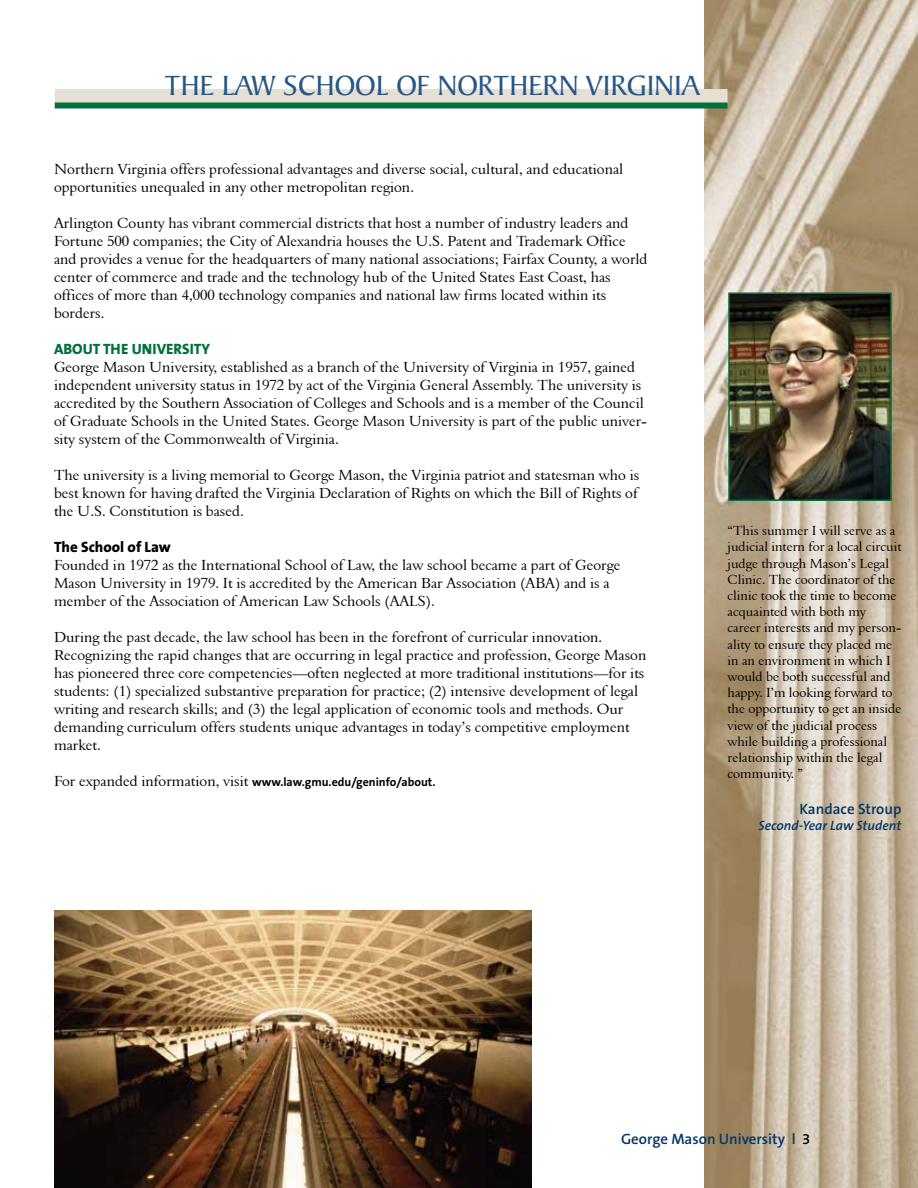
<style>
.page{position:relative;width:918px;height:1188px;background:#fff}
.page>*{position:absolute;margin:0;border:0;box-sizing:border-box;transform-origin:0 0}
.t1{font:30px "Baker Signet";color:#275785}
.t2{font:15px/18px "Aldine 401 BT Roman A";color:#000}
.t3{font:600 15px "The Sans B6";color:#003768}
.t4{font:800 15px "The Sans B8";color:#00703c}
.t5{font:800 15px "The Sans B8";color:#000}
.t6{font:13.5px/16.2px "Aldine 401 BT Roman A";color:#000}
.t7{font:italic 600 13.5px "The Sans B6";color:#003768}
.t8{font:700 12px "The Sans B7";color:#000}
.s1{font-family:"Aldine 401 BT Roman A";font-weight:400;font-size:15px}
.s2{color:#000}
</style>
<div class="page">
<img style="left:704px;top:0;width:214px;height:1188px">
<div style="left:55px;top:89px;width:672px;height:15px;background:#e6dfd4"></div>
<div style="left:55px;top:102px;width:672px;height:6px;background:#00703c"></div>
<img style="left:54px;top:910px;width:478px;height:278px">
<img style="left:731px;top:295px;width:158px;height:203px">
<div style="left:728px;top:292px;width:164px;height:209px;border:2px solid #00703c"></div>
<h1 class="t1" style="left:165px;top:69px;width:537px">THE LAW SCHOOL OF NORTHERN VIRGINIA</h1>
<p class="t2" style="left:54px;top:160px;width:571px">Northern Virginia offers professional advantages and diverse social, cultural, and educational opportunities unequaled in any other metropolitan region.</p>
<p class="t2" style="left:54px;top:214px;width:595px">Arlington County has vibrant commercial districts that host a number of industry leaders and Fortune 500 companies; the City of Alexandria houses the U.S. Patent and Trademark Office and provides a venue for the headquarters of many national associations; Fairfax County, a world center of commerce and trade and the technology hub of the United States East Coast, has offices of more than 4,000 technology companies and national law firms located within its borders.</p>
<p class="t4" style="left:54px;top:341px;width:158px">ABOUT THE UNIVERSITY</p>
<p class="t2" style="left:54px;top:358px;width:594px">George Mason University, established as a branch of the University of Virginia in 1957, gained independent university status in 1972 by act of the Virginia General Assembly. The university is accredited by the Southern Association of Colleges and Schools and is a member of the Council of Graduate Schools in the United States. George Mason University is part of the public univer&shy;sity system of the Commonwealth of Virginia.</p>
<p class="t2" style="left:54px;top:466px;width:587px;text-align:justify">The university is a living memorial to George Mason, the Virginia patriot and statesman who is best known for having drafted the Virginia Declaration of Rights on which the Bill of Rights of the U.S. Constitution is based.</p>
<p class="t5" style="left:54px;top:539px;width:118px">The School of Law</p>
<p class="t2" style="left:54px;top:556px;width:568px">Founded in 1972 as the International School of Law, the law school became a part of George<br>Mason University in 1979. It is accredited by the American Bar Association (ABA) and is a member of the Association of American Law Schools (AALS).</p>
<p class="t2" style="left:54px;top:628px;width:594px">During the past decade, the law school has been in the forefront of curricular innovation.<br>Recognizing the rapid changes that are occurring in legal practice and profession, George Mason has pioneered three core competencies—often neglected at more traditional institutions—for its students: (1) specialized substantive preparation for practice; (2) intensive development of legal writing and research skills; and (3) the legal application of economic tools and methods. Our demanding curriculum offers students unique advantages in today’s competitive employment market.</p>
<p class="t8" style="left:54px;top:776px;width:383px"><span class="s1">For expanded information, visit</span> www.law.gmu.edu/geninfo/about.</p>
<p class="t6" style="left:728px;top:522px;width:175px">“This summer I will serve as a judicial intern for a local circuit judge through Mason’s Legal<br>Clinic. The coordinator of the clinic took the time to become acquainted with both my career interests and my person&shy;ality to ensure they placed me in an environment in which I would be both successful and happy. I’m looking forward to the opportunity to get an inside view of the judicial process while building a professional relationship within the legal community. ”</p>
<p class="t3" style="left:799px;top:801px;width:104px">Kandace Stroup</p>
<p class="t7" style="left:759px;top:819px;width:144px">Second-Year Law Student</p>
<p class="t3" style="left:621px;top:1131px;width:191px">George Mason University l <span class="s2">3</span></p>
</div>
